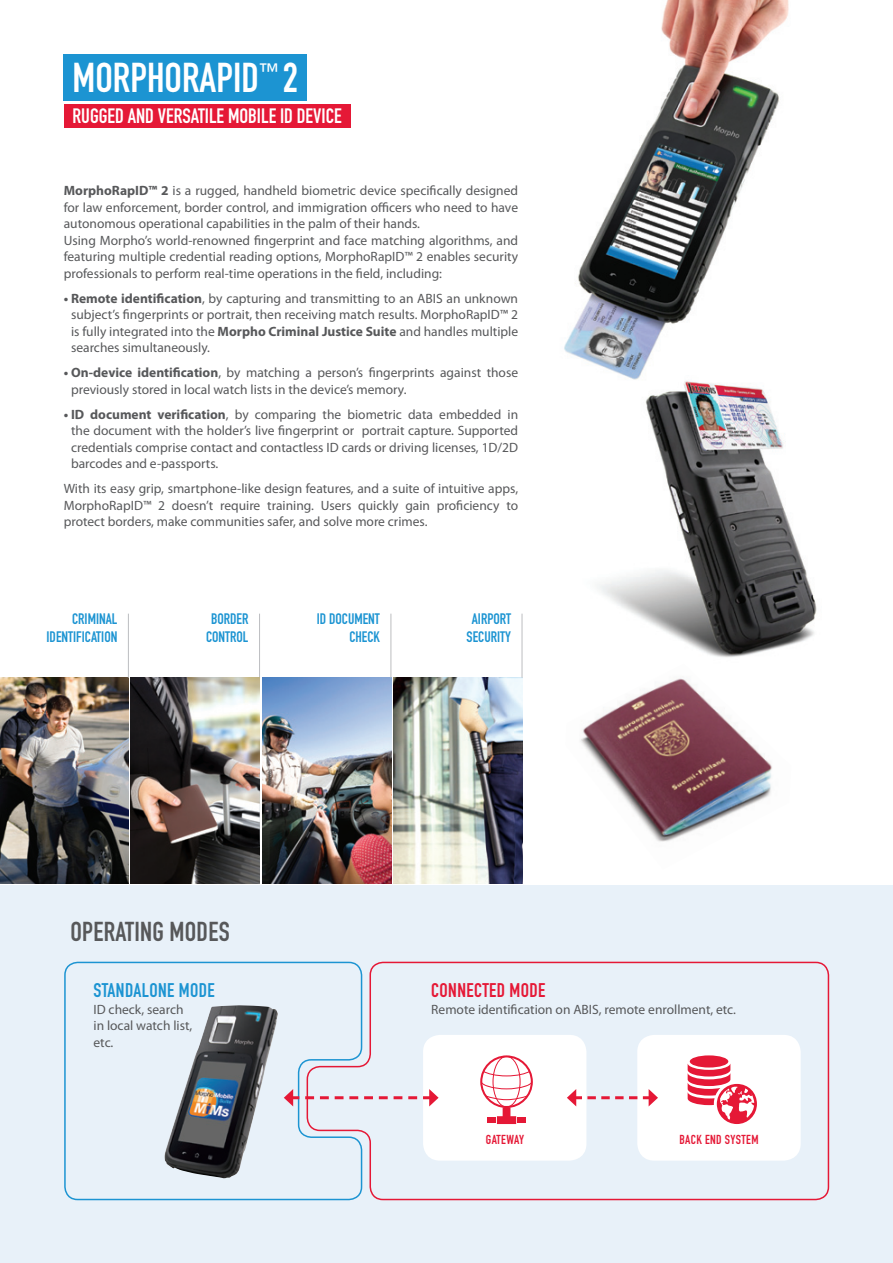
<style>
.page{position:relative;width:893px;height:1263px;background:#fff}
.page>*{position:absolute;margin:0;border:0;box-sizing:border-box;transform-origin:0 0}
.t1{font:41.1px "DIN Engschrift Std";color:#fff}
.t2{font:27px "DIN Engschrift Std";letter-spacing:.01em;color:#57585a}
.Sous-titre_R{font:20.55px "DIN Engschrift Std";color:#fff}
.t3{font:19.5px "DIN Engschrift Std";letter-spacing:.02em;color:#1c94d2}
.t4{font:19.5px "DIN Engschrift Std";letter-spacing:.02em;color:#e51836}
.t5{font:15px/18px "DIN Engschrift Std";color:#1c94d2;text-align:right}
.t6{font:13.5px/16.5px "Myriad Pro";color:#57585a;text-align:justify}
.t7{font:12.9px "DIN Engschrift Std";letter-spacing:.03em;color:#e51836}
.s1{font-weight:700}
</style>
<div class="page">
<img style="left:580px;top:678px;width:192px;height:164px">
<div style="left:0;top:885px;width:893px;height:378px;background:#e8f1f9"></div>
<div style="left:64px;top:54px;width:243px;height:47px;background:#1c94d2"></div>
<div style="left:64px;top:105px;width:286px;height:23px;background:#e51836"></div>
<img style="left:564px;top:0;width:225px;height:370px">
<svg style="left:64px;top:961px;width:242px;height:240px"></svg>
<svg style="left:306px;top:961px;width:524px;height:240px"></svg>
<img style="left:164px;top:1005px;width:114px;height:173px">
<div style="left:637px;top:1035px;width:164px;height:125px;background:#fff;border-radius:17px"></div>
<div style="left:423px;top:1035px;width:163px;height:125px;background:#fff;border-radius:17px"></div>
<svg style="left:480px;top:1055px;width:53px;height:69px"></svg>
<div style="left:690px;top:1055px;width:38px;height:12px;background:#e51836;border-radius:50%"></div>
<svg style="left:688px;top:1063px;width:69px;height:61px"></svg>
<svg style="left:284px;top:1089px;width:155px;height:17px"></svg>
<svg style="left:567px;top:1089px;width:91px;height:17px"></svg>
<img style="left:0;top:678px;width:129px;height:205px">
<hr style="left:259px;top:614px;width:1px;height:64px;background:#bcbdc0">
<img style="left:131px;top:678px;width:129px;height:205px">
<hr style="left:128px;top:614px;width:1px;height:64px;background:#bcbdc0">
<img style="left:262px;top:678px;width:129px;height:205px">
<hr style="left:391px;top:614px;width:1px;height:64px;background:#bcbdc0">
<img style="left:393px;top:678px;width:129px;height:205px">
<hr style="left:522px;top:614px;width:1px;height:64px;background:#bcbdc0">
<img style="left:597px;top:370px;width:220px;height:288px">
<p class="t1" style="left:73px;top:53px;width:227px">MORPHORAPID<sup>™</sup> 2</p>
<p class="Sous-titre_R" style="left:73px;top:104px;width:271px">RUGGED AND VERSATILE MOBILE ID DEVICE</p>
<p class="t6" style="left:64px;top:182px;width:456px"><span class="s1">MorphoRapID™ 2</span> is a rugged, handheld biometric device specifically designed for law enforcement, border control, and immigration officers who need to have autonomous operational capabilities in the palm of their hands.</p>
<p class="t6" style="left:64px;top:232px;width:456px">Using Morpho’s world-renowned fingerprint and face matching algorithms, and featuring multiple credential reading options, MorphoRapID™ 2 enables security professionals to perform real-time operations in the field, including:</p>
<p class="t6" style="left:71px;top:290px;width:449px;text-indent:-7px"><span class="s1">• Remote identification</span>, by capturing and transmitting to an ABIS an unknown subject’s fingerprints or portrait, then receiving match results. MorphoRapID™ 2 is fully integrated into the <span class="s1">Morpho Criminal Justice Suite</span> and handles multiple searches simultaneously.</p>
<p class="t6" style="left:71px;top:364px;width:449px;text-indent:-7px"><span class="s1">• On-device identification</span>, by matching a person’s fingerprints against those previously stored in local watch lists in the device’s memory.</p>
<p class="t6" style="left:71px;top:406px;width:449px;text-indent:-7px"><span class="s1">• ID document verification</span>, by comparing the biometric data embedded in the document with the holder’s live fingerprint or portrait capture. Supported credentials comprise contact and contactless ID cards or driving licenses, 1D/2D barcodes and e-passports.</p>
<p class="t6" style="left:64px;top:480px;width:456px">With its easy grip, smartphone-like design features, and a suite of intuitive apps, MorphoRapID™ 2 doesn’t require training. Users quickly gain proficiency to protect borders, make communities safer, and solve more crimes.</p>
<p class="t5" style="left:47px;top:610px;width:72px">CRIMINAL<br>IDENTIFICATION</p>
<p class="t5" style="left:206px;top:610px;width:44px;text-align:center">BORDER<br>CONTROL</p>
<p class="t5" style="left:317px;top:610px;width:65px">ID DOCUMENT<br>CHECK</p>
<p class="t5" style="left:467px;top:610px;width:46px;text-align:center">AIRPORT<br>SECURITY</p>
<p class="t2" style="left:70px;top:915px;width:161px">OPERATING MODES</p>
<p class="t3" style="left:94px;top:979px;width:123px">STANDALONE MODE</p>
<p class="t6" style="left:94px;top:1001px;width:100px;text-align:left">ID check, search in local watch list, etc.</p>
<p class="t4" style="left:431px;top:979px;width:116px">CONNECTED MODE</p>
<p class="t6" style="left:431px;top:1001px;width:306px">Remote identification on ABIS, remote enrollment, etc.</p>
<p class="t7" style="left:486px;top:1132px;width:40px">GATEWAY</p>
<p class="t7" style="left:679px;top:1132px;width:81px">BACK END SYSTEM</p>
</div>
